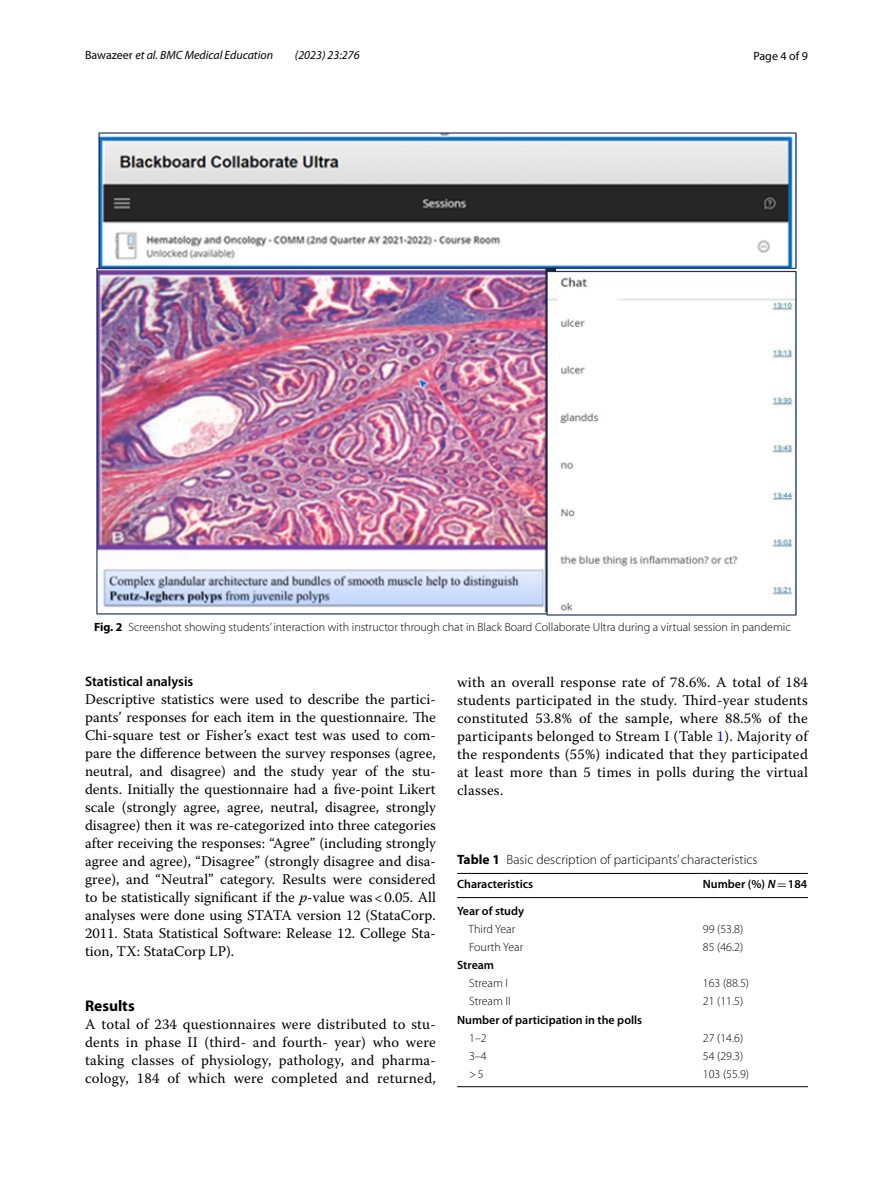
<style>
.page{position:relative;width:893px;height:1187px;background:#fff}
.page>*{position:absolute;margin:0;border:0;box-sizing:border-box;transform-origin:0 0}
.t1{font:700 15.45px "Myriad Pro";color:#000}
.t2{font:14.7px/18px "Warnock Pro";letter-spacing:.015em;color:#000;text-align:justify}
.t3{font:600 13.8px "Myriad Pro";color:#000}
.t4{font:300 13.5px "Myriad Pro";color:#000}
.t5{font:300 12px "Myriad Pro";color:#000}
.t6{font:600 12px "Myriad Pro";color:#000}
.t7{font:italic 12px "Myriad Pro";color:#000}
.t8{font:12px "Myriad Pro";color:#000}
.s1{font-style:normal}
.s2{font-weight:700}
.s3{font-style:italic}
.s4{color:#00f}
.s5{font-family:"MTSY";font-weight:400}
</style>
<div class="page">
<img style="left:96px;top:133px;width:701px;height:482px">
<hr style="left:457px;top:873px;width:246px;height:1px;background:#000">
<hr style="left:457px;top:897px;width:246px;height:1px;background:#000">
<hr style="left:703px;top:873px;width:105px;height:1px;background:#000">
<hr style="left:703px;top:897px;width:105px;height:1px;background:#000">
<hr style="left:457px;top:1086px;width:246px;height:1px;background:#000">
<hr style="left:703px;top:1086px;width:105px;height:1px;background:#000">
<p class="t7" style="left:85px;top:48px;width:190px"><span class="s1">Bawazeer</span> et al. BMC Medical Education</p>
<p class="t7" style="left:295px;top:48px;width:66px">(2023) 23:276</p>
<p class="t8" style="left:753px;top:48px;width:56px">Page 4 of 9</p>
<p class="t5" style="left:94px;top:620px;width:698px"><span class="s2">Fig. 2</span> Screenshot showing students’ interaction with instructor through chat in Black Board Collaborate Ultra during a virtual session in pandemic</p>
<p class="t3" style="left:85px;top:672px;width:110px">Statistical analysis</p>
<p class="t2" style="left:85px;top:690px;width:352px">Descriptive statistics were used to describe the partici&shy;pants’ responses for each item in the questionnaire. The Chi-square test or Fisher’s exact test was used to com&shy;pare the difference between the survey responses (agree, neutral, and disagree) and the study year of the stu&shy;dents. Initially the questionnaire had a five-point Likert scale (strongly agree, agree, neutral, disagree, strongly disagree) then it was re-categorized into three categories after receiving the responses: “Agree” (including strongly agree and agree), “Disagree” (strongly disagree and disa&shy;gree), and “Neutral” category. Results were considered to be statistically significant if the <span class="s3">p</span>-value was&lt;0.05. All analyses were done using STATA version 12 (StataCorp.<br>2011. Stata Statistical Software: Release 12. College Sta&shy;tion, TX: StataCorp LP).</p>
<p class="t1" style="left:85px;top:995px;width:51px">Results</p>
<p class="t2" style="left:85px;top:1014px;width:352px">A total of 234 questionnaires were distributed to stu&shy;dents in phase II (third- and fourth- year) who were taking classes of physiology, pathology, and pharma&shy;cology, 184 of which were completed and returned,</p>
<p class="t2" style="left:457px;top:672px;width:352px">with an overall response rate of 78.6%. A total of 184 students participated in the study. Third-year students constituted 53.8% of the sample, where 88.5% of the participants belonged to Stream I (Table <span class="s4">1</span>). Majority of the respondents (55%) indicated that they participated at least more than 5 times in polls during the virtual classes.</p>
<p class="t4" style="left:457px;top:851px;width:302px"><span class="s2">Table 1</span> Basic description of participants’ characteristics</p>
<p class="t6" style="left:457px;top:876px;width:78px">Characteristics</p>
<p class="t6" style="left:703px;top:876px;width:106px">Number (%) <span class="s3">N</span><span class="s5">=</span>184</p>
<p class="t6" style="left:457px;top:902px;width:68px">Year of study</p>
<p class="t5" style="left:469px;top:922px;width:48px">Third Year</p>
<p class="t5" style="left:703px;top:922px;width:42px">99 (53.8)</p>
<p class="t5" style="left:469px;top:940px;width:56px">Fourth Year</p>
<p class="t5" style="left:703px;top:940px;width:42px">85 (46.2)</p>
<p class="t6" style="left:457px;top:957px;width:39px">Stream</p>
<p class="t5" style="left:469px;top:976px;width:40px">Stream I</p>
<p class="t5" style="left:703px;top:976px;width:48px">163 (88.5)</p>
<p class="t5" style="left:469px;top:994px;width:43px">Stream II</p>
<p class="t5" style="left:703px;top:994px;width:42px">21 (11.5)</p>
<p class="t6" style="left:457px;top:1011px;width:187px">Number of participation in the polls</p>
<p class="t5" style="left:469px;top:1030px;width:19px">1–2</p>
<p class="t5" style="left:703px;top:1030px;width:42px">27 (14.6)</p>
<p class="t5" style="left:469px;top:1049px;width:19px">3–4</p>
<p class="t5" style="left:703px;top:1049px;width:42px">54 (29.3)</p>
<p class="t5" style="left:469px;top:1067px;width:16px">&gt;5</p>
<p class="t5" style="left:703px;top:1067px;width:48px">103 (55.9)</p>
</div>
